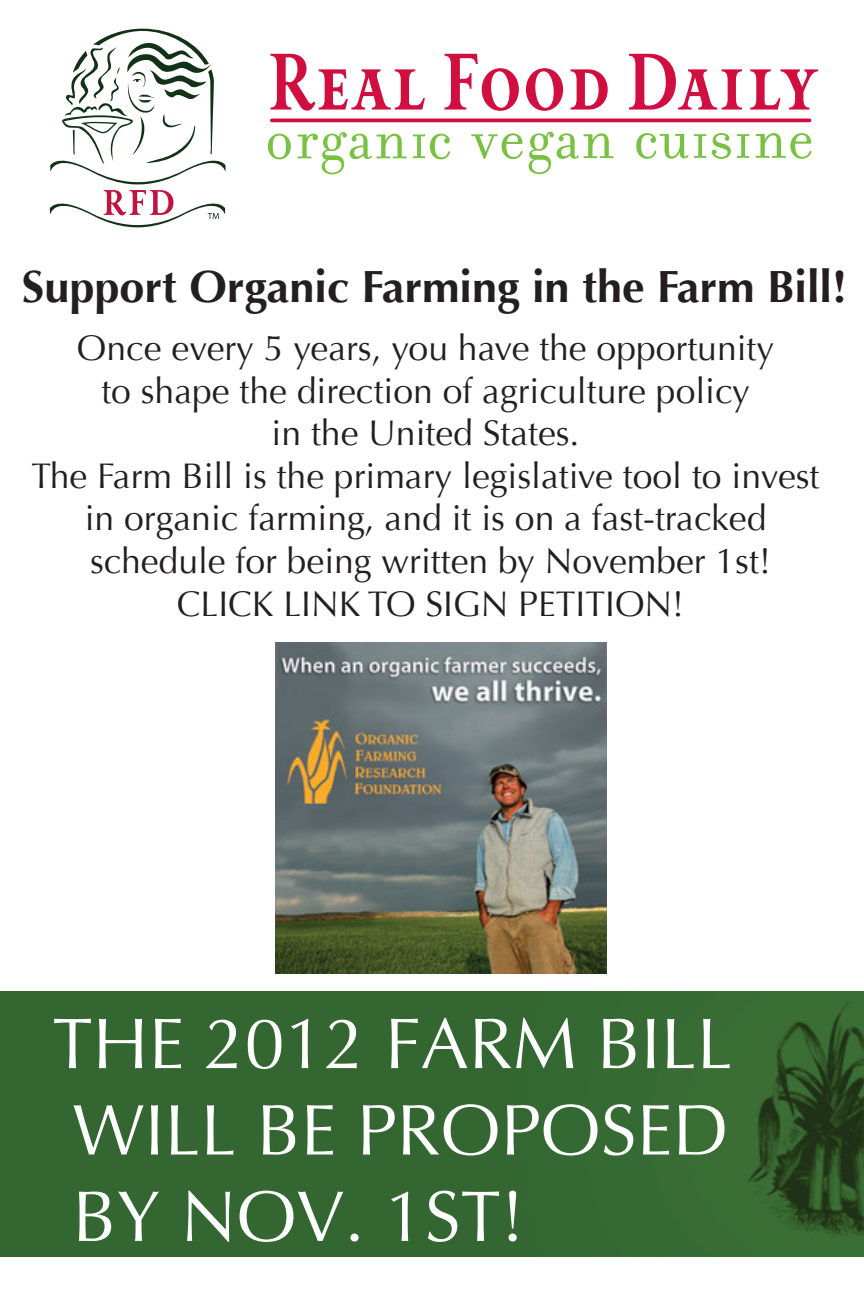
<style>
.page{position:relative;width:864px;height:1296px;background:#fff}
.page>*{position:absolute;margin:0;border:0;box-sizing:border-box;transform-origin:0 0}
.t1{font:72px/86.4px "Optima";color:#fff;text-align:justify}
.t2{font:700 45px "Optima";color:#231f20}
.t3{font:35.4px/42.6px "Optima";color:#231f20;text-align:center}
</style>
<div class="page">
<div style="left:0;top:991px;width:863px;height:266px;background:#336631"></div>
<svg style="left:50px;top:29px;width:176px;height:155px"></svg>
<svg style="left:50px;top:190px;width:175px;height:37px"></svg>
<svg style="left:271px;top:54px;width:154px;height:57px"></svg>
<svg style="left:445px;top:54px;width:74px;height:57px"></svg>
<svg style="left:526px;top:68px;width:37px;height:43px"></svg>
<svg style="left:571px;top:69px;width:37px;height:41px"></svg>
<svg style="left:629px;top:54px;width:113px;height:56px"></svg>
<svg style="left:750px;top:69px;width:68px;height:41px"></svg>
<hr style="left:272px;top:119px;width:538px;height:3px;background:#d10e40">
<svg style="left:737px;top:134px;width:12px;height:24px"></svg>
<svg style="left:268px;top:134px;width:23px;height:25px"></svg>
<svg style="left:298px;top:132px;width:109px;height:42px"></svg>
<svg style="left:413px;top:134px;width:37px;height:25px"></svg>
<svg style="left:471px;top:133px;width:52px;height:26px"></svg>
<svg style="left:529px;top:132px;width:85px;height:42px"></svg>
<svg style="left:636px;top:133px;width:70px;height:26px"></svg>
<svg style="left:712px;top:133px;width:19px;height:26px"></svg>
<svg style="left:756px;top:133px;width:56px;height:26px"></svg>
<img style="left:275px;top:642px;width:331px;height:332px">
<p class="t2" style="left:22px;top:260px;width:827px">Support Organic Farming in the Farm Bill!</p>
<p class="t3" style="left:32px;top:327px;width:789px">Once every 5 years, you have the opportunity<br>to shape the direction of agriculture policy<br>in the United States.<br>The Farm Bill is the primary legislative tool to invest in organic farming, and it is on a fast-tracked schedule for being written by November 1st!<br>CLICK LINK TO SIGN PETITION!</p>
<h1 class="t1" style="left:53px;top:1001px;width:682px">THE 2012 FARM BILL WILL BE PROPOSED BY NOV. 1ST!</h1>
</div>
